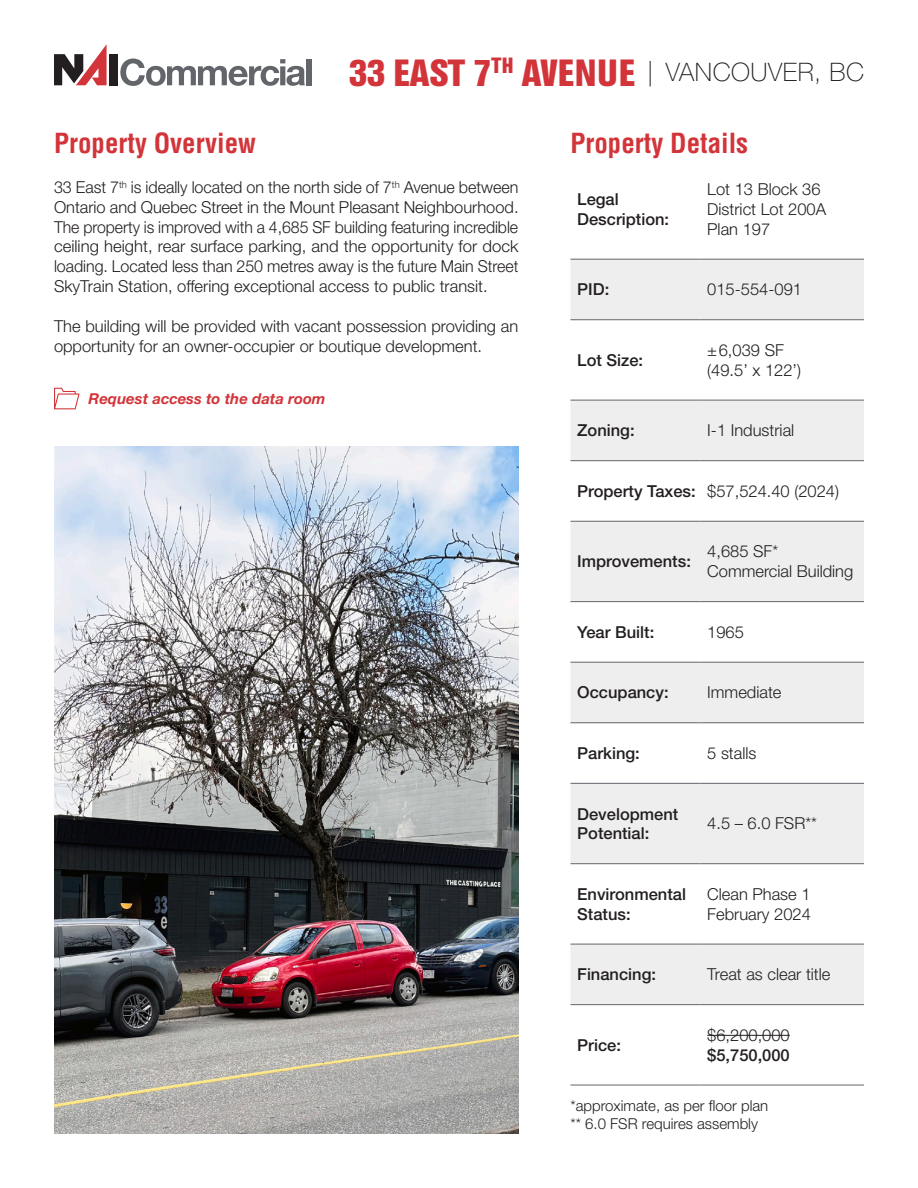
<style>
.page{position:relative;width:918px;height:1188px;background:#fff}
.page>*{position:absolute;margin:0;border:0;box-sizing:border-box;transform-origin:0 0}
.new_header{font:700 37.5px "Helvetica Con BQ";color:#d23439}
.Helvetica_18pt_Light{font:700 condensed 27px "Helvetica";color:#d23439}
.Helv_11pt_Light_Justified{font:300 16.5px/19.8px "Helvetica Neue LT Std";color:#231f20;text-align:justify}
.Helvetica_10pt_Light{font:300 16.5px/19.8px "Helvetica Neue LT Std";color:#231f20}
.Helvetica_10pt_Light-2{font:500 16.5px/19.8px "Helvetica Neue LT Std";color:#231f20}
.Helvetica_10pt_Light-3{font:300 15px "Helvetica Neue LT Std";color:#231f20}
.Helv_11pt_Light_Justified-2{font:italic 700 15px "Helvetica Neue LT Std";color:#d23439}
.s1{font-family:"Helvetica Neue LT Std";font-weight:100;font-size:25.5px;color:#231f20}
.s2{font-weight:500}
</style>
<div class="page">
<img style="left:54px;top:446px;width:464px;height:688px">
<svg style="left:570px;top:260px;width:294px;height:744px;fill:#eeeeef"></svg>
<hr style="left:570px;top:319px;width:130px;height:1px;background:#62656a">
<hr style="left:700px;top:319px;width:164px;height:1px;background:#62656a">
<hr style="left:570px;top:400px;width:130px;height:1px;background:#62656a">
<hr style="left:700px;top:400px;width:164px;height:1px;background:#62656a">
<hr style="left:570px;top:460px;width:130px;height:1px;background:#62656a">
<hr style="left:700px;top:460px;width:164px;height:1px;background:#62656a">
<hr style="left:570px;top:521px;width:130px;height:1px;background:#62656a">
<hr style="left:700px;top:521px;width:164px;height:1px;background:#62656a">
<hr style="left:570px;top:601px;width:130px;height:1px;background:#62656a">
<hr style="left:700px;top:601px;width:164px;height:1px;background:#62656a">
<hr style="left:570px;top:662px;width:130px;height:1px;background:#62656a">
<hr style="left:700px;top:662px;width:164px;height:1px;background:#62656a">
<hr style="left:570px;top:722px;width:130px;height:1px;background:#62656a">
<hr style="left:700px;top:722px;width:164px;height:1px;background:#62656a">
<hr style="left:570px;top:783px;width:130px;height:1px;background:#62656a">
<hr style="left:700px;top:783px;width:164px;height:1px;background:#62656a">
<hr style="left:570px;top:863px;width:130px;height:1px;background:#62656a">
<hr style="left:700px;top:863px;width:164px;height:1px;background:#62656a">
<hr style="left:570px;top:944px;width:130px;height:1px;background:#62656a">
<hr style="left:700px;top:944px;width:164px;height:1px;background:#62656a">
<hr style="left:570px;top:1004px;width:130px;height:1px;background:#62656a">
<hr style="left:700px;top:1004px;width:164px;height:1px;background:#62656a">
<hr style="left:570px;top:259px;width:130px;height:1px;background:#62656a">
<hr style="left:700px;top:259px;width:164px;height:1px;background:#62656a">
<hr style="left:570px;top:1085px;width:130px;height:1px;background:#62656a">
<hr style="left:700px;top:1085px;width:164px;height:1px;background:#62656a">
<hr style="left:707px;top:1035px;width:83px;height:1px;background:#231f20">
<svg style="left:54px;top:388px;width:26px;height:21px"></svg>
<div style="left:109px;top:54px;width:9px;height:31px;background:#231f20"></div>
<svg style="left:54px;top:44px;width:53px;height:41px"></svg>
<svg style="left:120px;top:59px;width:185px;height:27px"></svg>
<div style="left:306px;top:59px;width:5px;height:26px;background:#62656a"></div>
<p class="new_header" style="left:349px;top:52px;width:517px">33 EAST 7<sup>TH</sup> AVENUE <span class="s1">| VANCOUVER, BC</span></p>
<p class="Helvetica_18pt_Light" style="left:54px;top:126px;width:204px">Property Overview</p>
<p class="Helv_11pt_Light_Justified" style="left:54px;top:177px;width:466px">33 East 7<sup>th</sup> is ideally located on the north side of 7<sup>th</sup> Avenue between Ontario and Quebec Street in the Mount Pleasant Neighbourhood.<br>The property is improved with a 4,685 SF building featuring incredible ceiling height, rear surface parking, and the opportunity for dock loading. Located less than 250 metres away is the future Main Street SkyTrain Station, offering exceptional access to public transit.</p>
<p class="Helv_11pt_Light_Justified" style="left:54px;top:316px;width:466px">The building will be provided with vacant possession providing an opportunity for an owner-occupier or boutique development.</p>
<p class="Helv_11pt_Light_Justified-2" style="left:89px;top:389px;width:238px">Request access to the data room</p>
<p class="Helvetica_18pt_Light" style="left:570px;top:126px;width:179px">Property Details</p>
<p class="Helvetica_10pt_Light-2" style="left:577px;top:189px;width:94px">Legal<br>Description:</p>
<p class="Helvetica_10pt_Light" style="left:707px;top:179px;width:120px">Lot 13 Block 36<br>District Lot 200A<br>Plan 197</p>
<p class="Helvetica_10pt_Light-2" style="left:577px;top:279px;width:34px">PID:</p>
<p class="Helvetica_10pt_Light" style="left:707px;top:279px;width:96px">015-554-091</p>
<p class="Helvetica_10pt_Light-2" style="left:577px;top:350px;width:68px">Lot Size:</p>
<p class="Helvetica_10pt_Light" style="left:707px;top:340px;width:95px">±6,039 SF (49.5’ x 122’)</p>
<p class="Helvetica_10pt_Light-2" style="left:577px;top:420px;width:59px">Zoning:</p>
<p class="Helvetica_10pt_Light" style="left:707px;top:420px;width:89px">I-1 Industrial</p>
<p class="Helvetica_10pt_Light-2" style="left:577px;top:481px;width:120px">Property Taxes:</p>
<p class="Helvetica_10pt_Light" style="left:707px;top:481px;width:133px">$57,524.40 (2024)</p>
<p class="Helvetica_10pt_Light-2" style="left:577px;top:551px;width:115px">Improvements:</p>
<p class="Helvetica_10pt_Light" style="left:707px;top:541px;width:148px">4,685 SF*<br>Commercial Building</p>
<p class="Helvetica_10pt_Light-2" style="left:577px;top:622px;width:79px">Year Built:</p>
<p class="Helvetica_10pt_Light" style="left:707px;top:622px;width:38px">1965</p>
<p class="Helvetica_10pt_Light-2" style="left:577px;top:682px;width:93px">Occupancy:</p>
<p class="Helvetica_10pt_Light" style="left:707px;top:682px;width:76px">Immediate</p>
<p class="Helvetica_10pt_Light-2" style="left:577px;top:743px;width:64px">Parking:</p>
<p class="Helvetica_10pt_Light" style="left:707px;top:743px;width:51px">5 stalls</p>
<p class="Helvetica_10pt_Light-2" style="left:577px;top:804px;width:103px">Development<br>Potential:</p>
<p class="Helvetica_10pt_Light" style="left:707px;top:813px;width:111px">4.5 – 6.0 FSR**</p>
<p class="Helvetica_10pt_Light-2" style="left:577px;top:884px;width:110px">Environmental<br>Status:</p>
<p class="Helvetica_10pt_Light" style="left:707px;top:884px;width:105px">Clean Phase 1<br>February 2024</p>
<p class="Helvetica_10pt_Light-2" style="left:577px;top:964px;width:80px">Financing:</p>
<p class="Helvetica_10pt_Light" style="left:707px;top:964px;width:125px">Treat as clear title</p>
<p class="Helvetica_10pt_Light-2" style="left:577px;top:1035px;width:45px">Price:</p>
<p class="Helvetica_10pt_Light" style="left:707px;top:1025px;width:84px">$6,200,000 <span class="s2">$5,750,000</span></p>
<p class="Helvetica_10pt_Light-3" style="left:570px;top:1096px;width:199px">*approximate, as per floor plan</p>
<p class="Helvetica_10pt_Light-3" style="left:570px;top:1114px;width:189px">** 6.0 FSR requires assembly</p>
</div>
